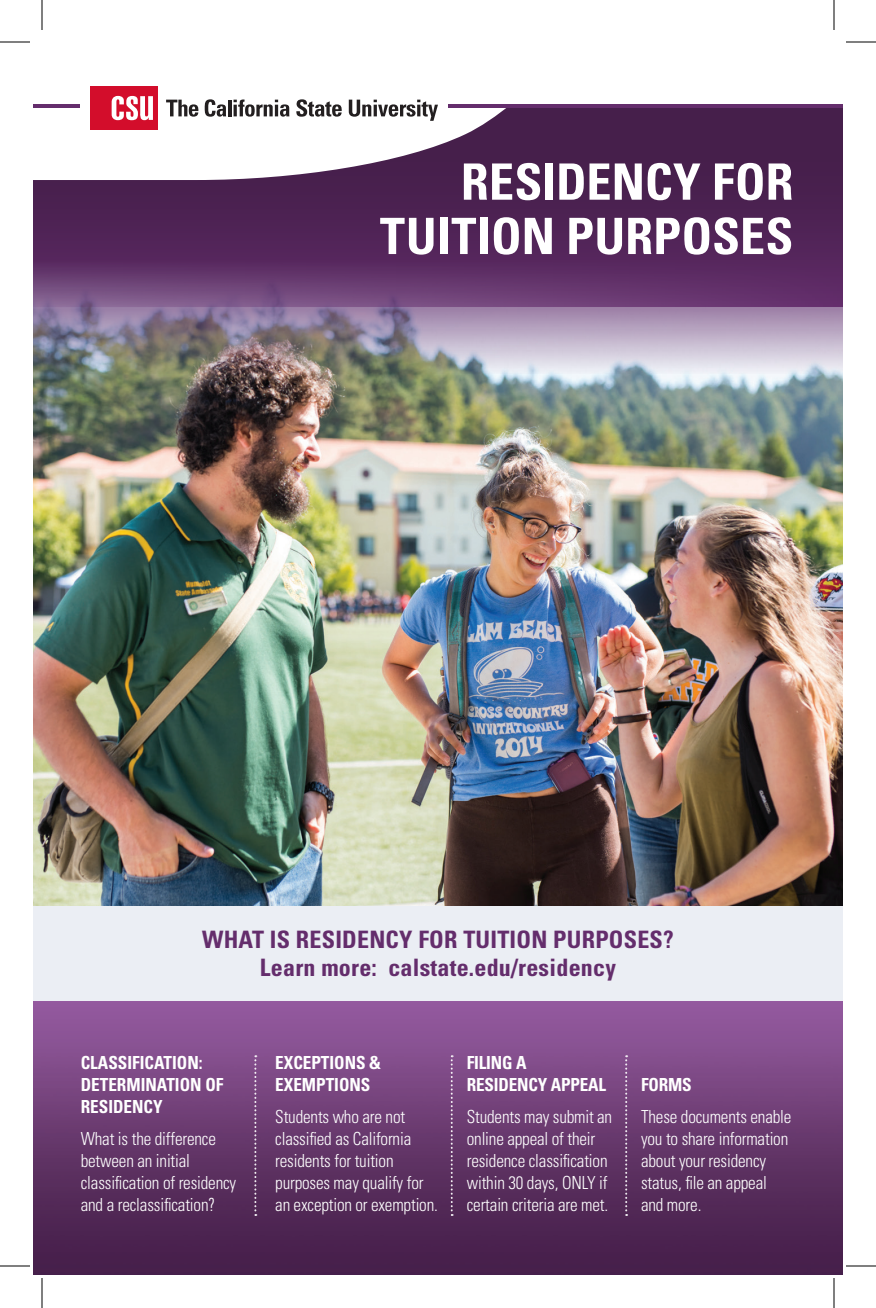
<style>
.page{position:relative;width:876px;height:1308px;background:#fff}
.page>*{position:absolute;margin:0;border:0;box-sizing:border-box;transform-origin:0 0}
.t1{font:700 condensed 50.2px/54.4px "Univers";color:#fff;text-align:right}
.t2{font:700 condensed 24px "Univers";letter-spacing:.01em;color:#642d6c}
.t3{font:300 condensed 18px/22px "Univers";letter-spacing:-.01em;color:#fff;scale:.95 1}
.t4{font:700 condensed 18px/22px "Univers";color:#fff;scale:.95 1}
</style>
<div class="page">
<img style="left:33px;top:373px;width:810px;height:533px">
<img style="left:33px;top:307px;width:810px;height:66px">
<svg style="left:33px;top:109px;width:810px;height:197px;background:#54295b"></svg>
<div style="left:33px;top:906px;width:810px;height:95px;background:#ebeef4"></div>
<div style="left:33px;top:1001px;width:810px;height:274px;background:linear-gradient(to bottom,#945b9e,#3f1a42)"></div>
<svg style="left:254px;top:1055px;width:2px;height:161px"></svg>
<svg style="left:451px;top:1055px;width:2px;height:161px"></svg>
<svg style="left:625px;top:1055px;width:2px;height:161px"></svg>
<svg style="left:33px;top:108px;width:569px;height:72px"></svg>
<hr style="left:33px;top:104px;width:810px;height:4px;background:#642d6c">
<div style="left:81px;top:72px;width:367px;height:60px;background:#fff"></div>
<div style="left:91px;top:86px;width:67px;height:44px;background:#d30d2b"></div>
<svg style="left:112px;top:96px;width:41px;height:24px"></svg>
<svg style="left:166px;top:100px;width:33px;height:17px"></svg>
<svg style="left:205px;top:99px;width:21px;height:18px"></svg>
<hr style="left:228px;top:100px;width:3px;height:16px;background:#231f20">
<svg style="left:234px;top:100px;width:55px;height:17px"></svg>
<svg style="left:296px;top:99px;width:46px;height:18px"></svg>
<svg style="left:349px;top:100px;width:89px;height:21px"></svg>
<hr style="left:0;top:42px;width:30px;height:1px;background:#000">
<hr style="left:846px;top:42px;width:30px;height:1px;background:#000">
<hr style="left:0;top:1266px;width:30px;height:1px;background:#000">
<hr style="left:846px;top:1266px;width:30px;height:1px;background:#000">
<hr style="left:42px;top:0;width:1px;height:30px;background:#000">
<hr style="left:42px;top:1278px;width:1px;height:30px;background:#000">
<hr style="left:834px;top:0;width:1px;height:30px;background:#000">
<hr style="left:834px;top:1278px;width:1px;height:30px;background:#000">
<p class="t1" style="left:380px;top:154px;width:415px">RESIDENCY FOR<br>TUITION PURPOSES</p>
<p class="t2" style="left:202px;top:925px;width:473px">WHAT IS RESIDENCY FOR TUITION PURPOSES?</p>
<p class="t2" style="left:260px;top:953px;width:358px">Learn more: calstate.edu/residency</p>
<p class="t4" style="left:81px;top:1051px;width:152px">CLASSIFICATION:<br>DETERMINATION OF<br>RESIDENCY</p>
<p class="t3" style="left:81px;top:1128px;width:165px">What is the difference between an initial classification of residency and a reclassification?</p>
<p class="t4" style="left:275px;top:1051px;width:113px">EXCEPTIONS &amp;<br>EXEMPTIONS</p>
<p class="t3" style="left:275px;top:1106px;width:173px">Students who are not classified as California residents for tuition purposes may qualify for an exception or exemption.</p>
<p class="t4" style="left:467px;top:1051px;width:148px">FILING A<br>RESIDENCY APPEAL</p>
<p class="t3" style="left:467px;top:1106px;width:155px">Students may submit an online appeal of their residence classification within 30 days, ONLY if certain criteria are met.</p>
<p class="t4" style="left:641px;top:1073px;width:55px">FORMS</p>
<p class="t3" style="left:641px;top:1106px;width:160px">These documents enable you to share information about your residency status, file an appeal and more.</p>
</div>
